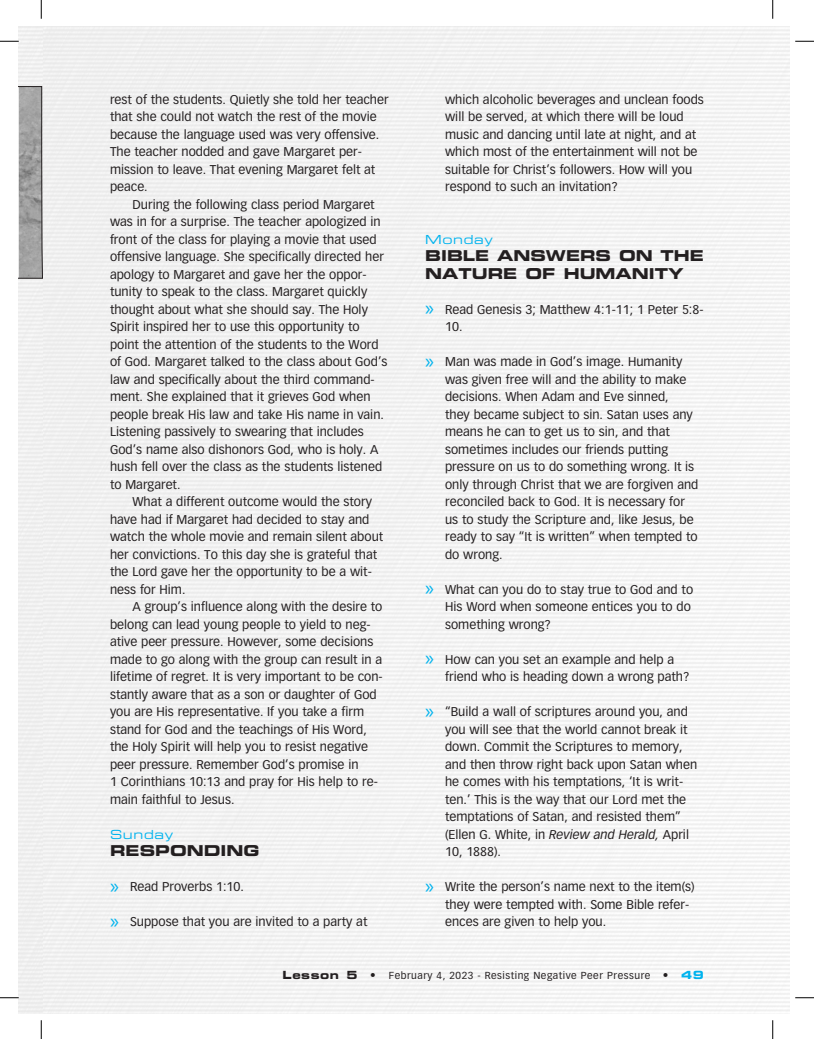
<style>
.page{position:relative;width:814px;height:1039px;background:#fff}
.page>*{position:absolute;margin:0;border:0;box-sizing:border-box;transform-origin:0 0}
.t1{font:15px/17.5px "Eurostile Bold Extended Two";color:#231f20}
.t2{font:12.5px/17.5px "Vectora LH";color:#231f20}
.t3{font:12.5px "Eurostile Extended Two";letter-spacing:.05em;color:#00b3ee}
.t4{font:10px "Vectora LH";letter-spacing:.05em;color:#231f20}
.s1{font-family:"Myriad Pro";font-size:21.25px;color:#00b3ee}
.s2{font-style:italic}
.s3{font-family:"Eurostile Bold Extended Two";font-size:11.25px}
.s4{font-size:11.25px}
.s5{font-family:"Eurostile Bold Extended Two";font-size:11.25px;color:#00b3ee}
</style>
<div class="page">
<div style="left:19px;top:26px;width:23px;height:988px;background:#f0f0f0"></div>
<svg style="left:19px;top:86px;width:24px;height:193px;background:#9b9b9b"></svg>
<svg style="left:0;top:40px;width:19px;height:2px"></svg>
<svg style="left:795px;top:40px;width:19px;height:2px"></svg>
<svg style="left:0;top:997px;width:19px;height:1px"></svg>
<svg style="left:795px;top:997px;width:19px;height:1px"></svg>
<svg style="left:40px;top:0;width:2px;height:19px"></svg>
<svg style="left:40px;top:1020px;width:2px;height:19px"></svg>
<svg style="left:772px;top:0;width:1px;height:19px"></svg>
<svg style="left:772px;top:1020px;width:1px;height:19px"></svg>
<p class="t2" style="left:110px;top:91px;width:280px">rest of the students. Quietly she told her teacher that she could not watch the rest of the movie because the language used was very offensive.<br>The teacher nodded and gave Margaret per&shy;mission to leave. That evening Margaret felt at peace.</p>
<p class="t2" style="left:110px;top:196px;width:279px;text-indent:22px">During the following class period Margaret was in for a surprise. The teacher apologized in front of the class for playing a movie that used offensive language. She specifically directed her apology to Margaret and gave her the oppor&shy;tunity to speak to the class. Margaret quickly thought about what she should say. The Holy Spirit inspired her to use this opportunity to point the attention of the students to the Word of God. Margaret talked to the class about God’s law and specifically about the third command&shy;ment. She explained that it grieves God when people break His law and take His name in vain.<br>Listening passively to swearing that includes God’s name also dishonors God, who is holy. A hush fell over the class as the students listened to Margaret.</p>
<p class="t2" style="left:110px;top:493px;width:275px;text-indent:22px">What a different outcome would the story have had if Margaret had decided to stay and watch the whole movie and remain silent about her convictions. To this day she is grateful that the Lord gave her the opportunity to be a wit&shy;ness for Him.</p>
<p class="t2" style="left:110px;top:598px;width:274px;text-indent:22px">A group’s influence along with the desire to belong can lead young people to yield to neg&shy;ative peer pressure. However, some decisions made to go along with the group can result in a lifetime of regret. It is very important to be con&shy;stantly aware that as a son or daughter of God you are His representative. If you take a firm stand for God and the teachings of His Word, the Holy Spirit will help you to resist negative peer pressure. Remember God’s promise in<br>1 Corinthians 10:13 and pray for His help to re&shy;main faithful to Jesus.</p>
<p class="t3" style="left:110px;top:826px;width:65px">Sunday</p>
<p class="t1" style="left:110px;top:842px;width:151px">RESPONDING</p>
<p class="t2" style="left:110px;top:878px;width:135px"><span class="s1">»</span> Read Proverbs 1:10.</p>
<p class="t2" style="left:110px;top:913px;width:259px"><span class="s1">»</span> Suppose that you are invited to a party at</p>
<p class="t2" style="left:445px;top:91px;width:260px">which alcoholic beverages and unclean foods will be served, at which there will be loud music and dancing until late at night, and at which most of the entertainment will not be suitable for Christ’s followers. How will you respond to such an invitation?</p>
<p class="t3" style="left:425px;top:231px;width:69px">Monday</p>
<p class="t1" style="left:425px;top:247px;width:280px">BIBLE ANSWERS ON THE<br>NATURE OF HUMANITY</p>
<p class="t2" style="left:445px;top:301px;width:260px;text-indent:-20px"><span class="s1">»</span> Read Genesis 3; Matthew 4:1-11; 1 Peter 5:8-<br>10.</p>
<p class="t2" style="left:445px;top:353px;width:255px;text-indent:-20px"><span class="s1">»</span> Man was made in God’s image. Humanity was given free will and the ability to make decisions. When Adam and Eve sinned,<br>they became subject to sin. Satan uses any means he can to get us to sin, and that sometimes includes our friends putting pressure on us to do something wrong. It is only through Christ that we are forgiven and reconciled back to God. It is necessary for us to study the Scripture and, like Jesus, be ready to say “It is written” when tempted to do wrong.</p>
<p class="t2" style="left:445px;top:581px;width:249px;text-indent:-20px"><span class="s1">»</span> What can you do to stay true to God and to<br>His Word when someone entices you to do something wrong?</p>
<p class="t2" style="left:445px;top:651px;width:246px;text-indent:-20px"><span class="s1">»</span> How can you set an example and help a friend who is heading down a wrong path?</p>
<p class="t2" style="left:445px;top:703px;width:254px;text-indent:-20px"><span class="s1">»</span> “Build a wall of scriptures around you, and you will see that the world cannot break it down. Commit the Scriptures to memory, and then throw right back upon Satan when he comes with his temptations, ‘It is writ&shy;ten.’ This is the way that our Lord met the temptations of Satan, and resisted them” (Ellen G. White, in <span class="s2">Review and Herald,</span> April 10, 1888).</p>
<p class="t2" style="left:445px;top:878px;width:251px;text-indent:-20px"><span class="s1">»</span> Write the person’s name next to the item(s) they were tempted with. Some Bible refer&shy;ences are given to help you.</p>
<p class="t4" style="left:283px;top:969px;width:423px"><span class="s3">Lesson 5</span> <span class="s4">•</span> February 4, 2023 - Resisting Negative Peer Pressure <span class="s4">•</span> <span class="s5">49</span></p>
</div>
